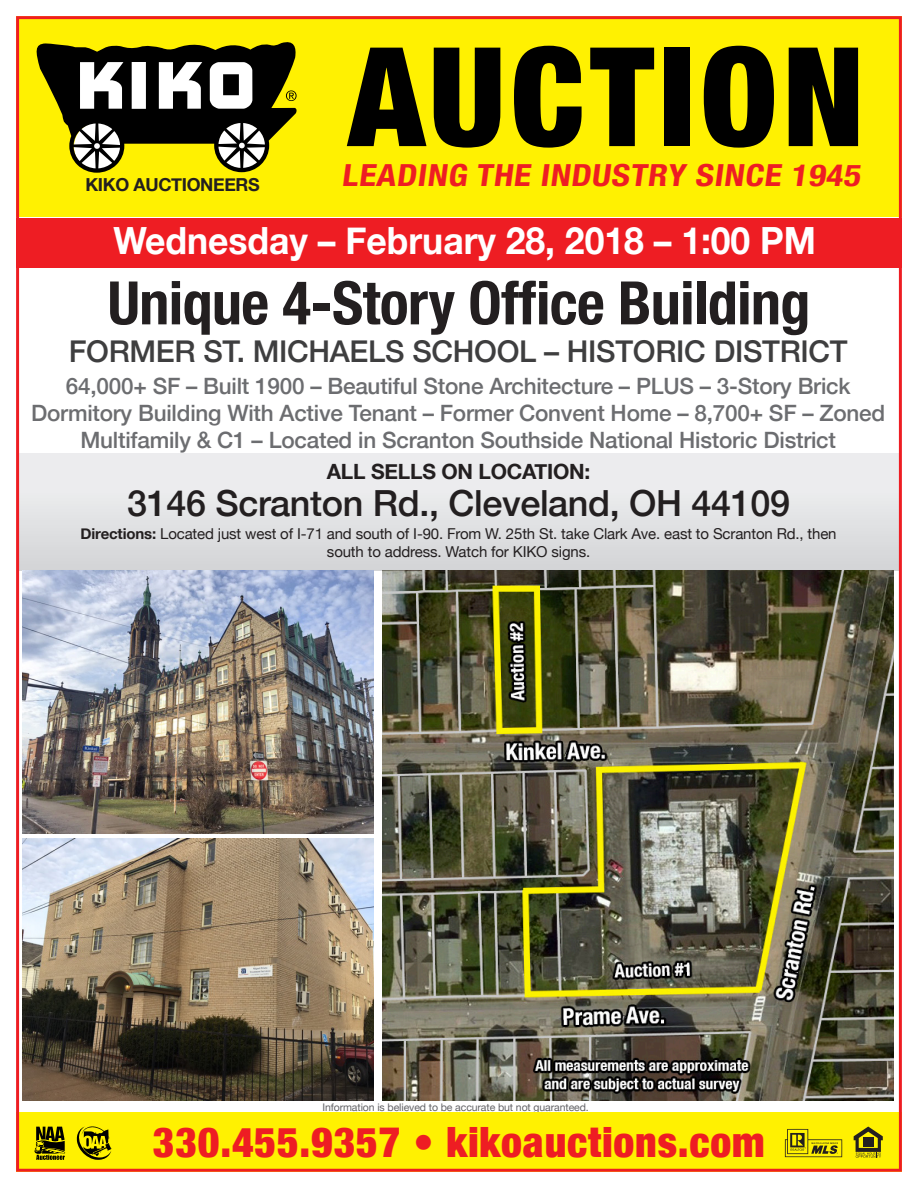
<style>
.page{position:relative;width:918px;height:1188px;background:#fff}
.page>*{position:absolute;margin:0;border:0;box-sizing:border-box;transform-origin:0 0}
.t1{font:900 condensed 137.85px "Helvetica Neue";letter-spacing:.04em;color:#000}
.t2{font:700 condensed 60px "Helvetica Neue";letter-spacing:-.01em;color:#231f20}
.t3{font:900 condensed 41.7px "Helvetica Neue";letter-spacing:.02em;color:#ee1d23}
.t4{font:700 37.5px "Helvetica Neue";color:#fff;scale:.95 1}
.t5{font:500 36px "Helvetica Neue";letter-spacing:-.01em;color:#231f20}
.t6{font:700 condensed 30.45px "Helvetica Neue";color:#ee1d23;scale:1.15 1}
.t7{font:500 30px "Helvetica Neue";letter-spacing:-.01em;color:#3e3e3f}
.t8{font:500 22.5px/27px "Helvetica Neue";letter-spacing:-.01em;color:#6c6d70;text-align:center}
.t9{font:700 21px "Helvetica Neue";letter-spacing:-.01em;color:#231f20}
.t10{font:700 17.85px "Helvetica Neue";letter-spacing:-.02em;color:#231f20}
.t11{font:15px/18px "Helvetica Neue";letter-spacing:-.01em;color:#231f20;text-align:center}
.t12{font:10.5px "Helvetica Neue";letter-spacing:-.01em;color:#636366}
.s1{font-weight:700}
</style>
<div class="page">
<img style="left:16px;top:16px;width:886px;height:1156px">
<svg style="left:34px;top:1127px;width:31px;height:33px"></svg>
<svg style="left:34px;top:39px;width:263px;height:134px"></svg>
<svg style="left:77px;top:1126px;width:34px;height:34px"></svg>
<p class="t10" style="left:85px;top:171px;width:176px">KIKO AUCTIONEERS</p>
<p class="t1" style="left:348px;top:-16px;width:517px">AUCTION</p>
<p class="t6" style="left:341px;top:150px;width:458px">LEADING THE INDUSTRY SINCE 1945</p>
<p class="t4" style="left:114px;top:212px;width:741px">Wednesday – February 28, 2018 – 1:00 PM</p>
<p class="t2" style="left:108px;top:253px;width:704px">Unique 4-Story Office Building</p>
<p class="t7" style="left:69px;top:327px;width:780px">FORMER ST. MICHAELS SCHOOL – HISTORIC DISTRICT</p>
<p class="t8" style="left:31px;top:370px;width:856px">64,000+ SF – Built 1900 – Beautiful Stone Architecture – PLUS – 3-Story Brick<br>Dormitory Building With Active Tenant – Former Convent Home – 8,700+ SF – Zoned<br>Multifamily &amp; C1 – Located in Scranton Southside National Historic District</p>
<p class="t9" style="left:327px;top:455px;width:265px">ALL SELLS ON LOCATION:</p>
<p class="t5" style="left:127px;top:474px;width:665px">3146 Scranton Rd., Cleveland, OH 44109</p>
<p class="t11" style="left:81px;top:525px;width:757px"><span class="s1">Directions:</span> Located just west of I-71 and south of I-90. From W. 25th St. take Clark Ave. east to Scranton Rd., then south to address. Watch for KIKO signs.</p>
<p class="t12" style="left:322px;top:1100px;width:268px">Information is believed to be accurate but not guaranteed.</p>
<p class="t3" style="left:153px;top:1107px;width:613px">330.455.9357 • kikoauctions.com</p>
</div>
